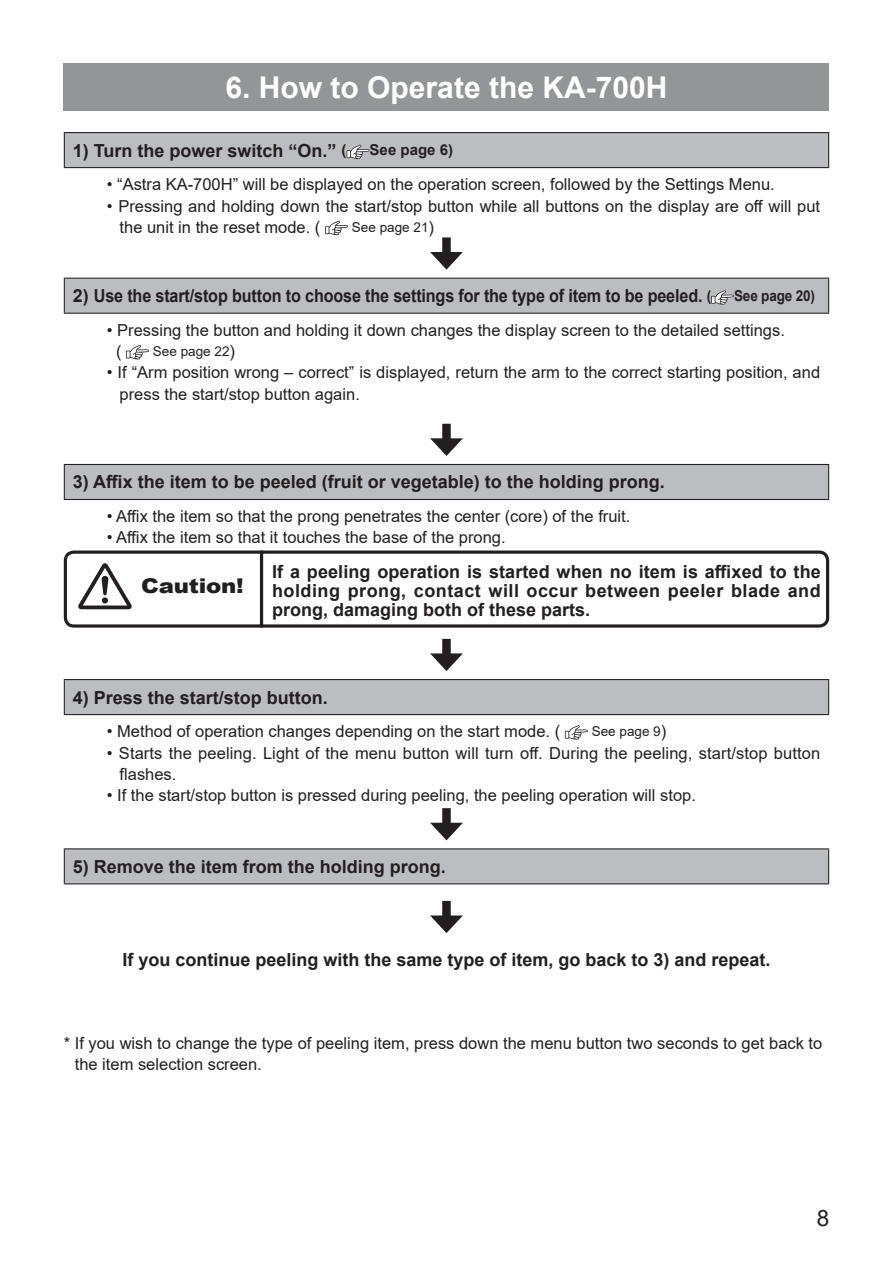
<style>
.page{position:relative;width:893px;height:1263px;background:#fff}
.page>*{position:absolute;margin:0;border:0;box-sizing:border-box;transform-origin:0 0}
.t1{font:700 30px "Arial";color:#fff}
.t2{font:22.5px "Arial";color:#231f20}
.t3{font:900 20.25px "Arial";letter-spacing:-.01em;color:#231f20;scale:1.13 1}
.t4{font:700 18px/19.2px "Arial";color:#231f20;text-align:justify}
.t5{font:16.5px/21.3px "Arial";color:#231f20}
.t6{font:700 15px "Arial";letter-spacing:-.01em;color:#231f20;scale:.9 1}
.t7{font:700 15px "Arial";letter-spacing:-.01em;color:#231f20}
.t8{font:13.5px "Arial";color:#231f20}
.s1{font-size:15px}
.s2{font-size:16.5px}
</style>
<div class="page">
<div style="left:64px;top:64px;width:765px;height:47px;background:#939598"></div>
<div style="left:64px;top:133px;width:765px;height:35px;background:#bcbdc0"></div>
<svg style="left:64px;top:279px;width:765px;height:604px"></svg>
<hr style="left:64px;top:132px;width:765px;height:1px;background:#231f20">
<hr style="left:64px;top:133px;width:1px;height:34px;background:#231f20">
<hr style="left:828px;top:133px;width:1px;height:34px;background:#231f20">
<hr style="left:64px;top:167px;width:765px;height:1px;background:#231f20">
<hr style="left:64px;top:278px;width:765px;height:1px;background:#231f20">
<hr style="left:64px;top:279px;width:1px;height:34px;background:#231f20">
<hr style="left:828px;top:279px;width:1px;height:34px;background:#231f20">
<hr style="left:64px;top:313px;width:765px;height:1px;background:#231f20">
<hr style="left:64px;top:464px;width:765px;height:1px;background:#231f20">
<hr style="left:64px;top:465px;width:1px;height:34px;background:#231f20">
<hr style="left:828px;top:465px;width:1px;height:34px;background:#231f20">
<hr style="left:64px;top:499px;width:765px;height:1px;background:#231f20">
<hr style="left:64px;top:679px;width:765px;height:1px;background:#231f20">
<hr style="left:64px;top:680px;width:1px;height:34px;background:#231f20">
<hr style="left:828px;top:680px;width:1px;height:34px;background:#231f20">
<hr style="left:64px;top:714px;width:765px;height:1px;background:#231f20">
<hr style="left:64px;top:848px;width:765px;height:1px;background:#231f20">
<hr style="left:64px;top:849px;width:1px;height:34px;background:#231f20">
<hr style="left:828px;top:849px;width:1px;height:34px;background:#231f20">
<hr style="left:64px;top:883px;width:765px;height:1px;background:#231f20">
<svg style="left:346px;top:145px;width:24px;height:14px"></svg>
<svg style="left:325px;top:221px;width:23px;height:14px"></svg>
<div style="left:442px;top:237px;width:9px;height:22px;background:#231f20"></div>
<svg style="left:430px;top:252px;width:33px;height:18px"></svg>
<svg style="left:711px;top:290px;width:23px;height:15px"></svg>
<svg style="left:126px;top:345px;width:23px;height:14px"></svg>
<div style="left:442px;top:424px;width:9px;height:21px;background:#231f20"></div>
<svg style="left:430px;top:438px;width:33px;height:18px"></svg>
<svg style="left:63px;top:549px;width:765px;height:80px"></svg>
<div style="left:442px;top:639px;width:9px;height:21px;background:#231f20"></div>
<svg style="left:430px;top:653px;width:33px;height:18px"></svg>
<svg style="left:565px;top:725px;width:23px;height:15px"></svg>
<div style="left:442px;top:808px;width:9px;height:22px;background:#231f20"></div>
<svg style="left:430px;top:823px;width:33px;height:17px"></svg>
<div style="left:442px;top:901px;width:9px;height:21px;background:#231f20"></div>
<svg style="left:430px;top:915px;width:33px;height:18px"></svg>
<h1 class="t1" style="left:226px;top:66px;width:443px">6. How to Operate the KA-700H</h1>
<p class="t4" style="left:73px;top:141px;width:275px">1) Turn the power switch “On.” <span class="s1">(</span></p>
<p class="t7" style="left:370px;top:140px;width:85px">See page 6)</p>
<p class="t5" style="left:107px;top:174px;width:669px">• “Astra KA-700H” will be displayed on the operation screen, followed by the Settings Menu.</p>
<p class="t5" style="left:120px;top:195px;width:702px;text-indent:-13px">• Pressing and holding down the start/stop button while all buttons on the display are off will put the unit in the reset mode. (</p>
<p class="t8" style="left:352px;top:218px;width:84px">See page 21<span class="s2">)</span></p>
<p class="t4" style="left:73px;top:286px;width:640px">2) Use the start/stop button to choose the settings for the type of item to be peeled. <span class="s1">(</span></p>
<p class="t6" style="left:734px;top:285px;width:92px">See page 20)</p>
<p class="t5" style="left:116px;top:319px;width:670px;text-indent:-9px">• Pressing the button and holding it down changes the display screen to the detailed settings. (</p>
<p class="t8" style="left:153px;top:342px;width:84px">See page 22<span class="s2">)</span></p>
<p class="t5" style="left:120px;top:362px;width:702px;text-indent:-13px">• If “Arm position wrong – correct” is displayed, return the arm to the correct starting position, and press the start/stop button again.</p>
<p class="t4" style="left:73px;top:473px;width:593px">3) Affix the item to be peeled (fruit or vegetable) to the holding prong.</p>
<p class="t5" style="left:107px;top:506px;width:525px">• Affix the item so that the prong penetrates the center (core) of the fruit.</p>
<p class="t5" style="left:107px;top:527px;width:400px">• Affix the item so that it touches the base of the prong.</p>
<p class="t3" style="left:141px;top:571px;width:92px">Caution!</p>
<p class="t4" style="left:272px;top:562px;width:550px">If a peeling operation is started when no item is affixed to the holding prong, contact will occur between peeler blade and prong, damaging both of these parts.</p>
<p class="t4" style="left:73px;top:688px;width:257px">4) Press the start/stop button.</p>
<p class="t5" style="left:107px;top:721px;width:455px">• Method of operation changes depending on the start mode. (</p>
<p class="t8" style="left:592px;top:722px;width:76px">See page 9<span class="s2">)</span></p>
<p class="t5" style="left:120px;top:742px;width:702px;text-indent:-13px">• Starts the peeling. Light of the menu button will turn off. During the peeling, start/stop button flashes.</p>
<p class="t5" style="left:107px;top:784px;width:591px">• If the start/stop button is pressed during peeling, the peeling operation will stop.</p>
<p class="t4" style="left:73px;top:857px;width:375px">5) Remove the item from the holding prong.</p>
<p class="t4" style="left:122px;top:950px;width:650px">If you continue peeling with the same type of item, go back to 3) and repeat.</p>
<p class="t5" style="left:75px;top:1032px;width:749px;text-indent:-11px">* If you wish to change the type of peeling item, press down the menu button two seconds to get back to the item selection screen.</p>
<h2 class="t2" style="left:817px;top:1202px;width:14px">8</h2>
</div>
